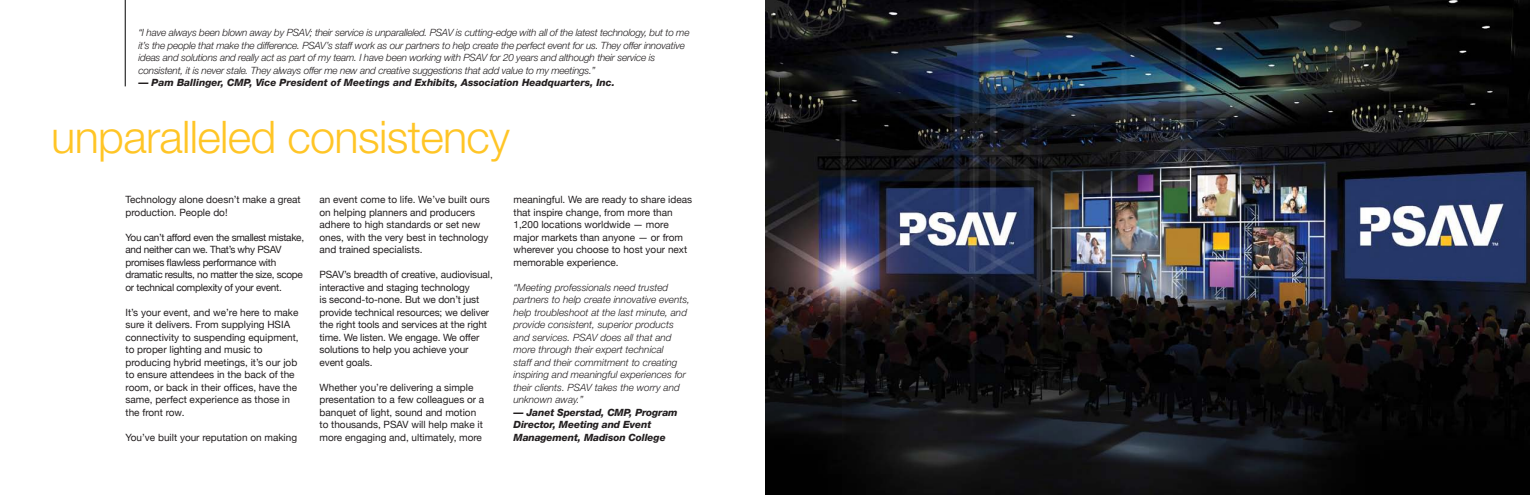
<style>
.page{position:relative;width:1530px;height:495px;background:#fff}
.page>*{position:absolute;margin:0;border:0;box-sizing:border-box;transform-origin:0 0}
.t1{font:300 45px "Helvetica Neue";letter-spacing:-.015em;color:#ffc526}
.t2{font:10px/12.5px "Helvetica Neue";color:#231f20}
.t3{font:italic 300 10px/12.5px "Helvetica Neue";letter-spacing:-.02em;color:#231f20}
.t4{font:italic 300 10px/12.5px "Helvetica Neue";color:#231f20}
.t5{font:10px/12.5px "Helvetica Neue";letter-spacing:-.03em;color:#231f20}
.t6{font:italic 800 10px/12.5px "Helvetica Neue";color:#231f20}
</style>
<div class="page">
<hr style="left:125px;top:0;width:1px;height:86px;background:#000">
<img style="left:765px;top:0;width:765px;height:495px">
<p class="t3" style="left:138px;top:26px;width:553px">“I have always been blown away by PSAV; their service is unparalleled. PSAV is cutting-edge with all of the latest technology, but to me it’s the people that make the difference. PSAV’s staff work as our partners to help create the perfect event for us. They offer innovative ideas and solutions and really act as part of my team. I have been working with PSAV for 20 years and although their service is consistent, it is never stale. They always offer me new and creative suggestions that add value to my meetings.”</p>
<p class="t6" style="left:138px;top:76px;width:478px">— Pam Ballinger, CMP, Vice President of Meetings and Exhibits, Association Headquarters, Inc.</p>
<h1 class="t1" style="left:51px;top:109px;width:460px">unparalleled consistency</h1>
<p class="t2" style="left:126px;top:194px;width:177px">Technology alone doesn’t make a great production. People do!</p>
<p class="t5" style="left:126px;top:231px;width:180px">You can’t afford even the smallest mistake, and neither can we. That’s why PSAV promises flawless performance with dramatic results, no matter the size, scope or technical complexity of your event.</p>
<p class="t2" style="left:126px;top:306px;width:175px">It’s your event, and we’re here to make sure it delivers. From supplying HSIA connectivity to suspending equipment, to proper lighting and music to producing hybrid meetings, it’s our job to ensure attendees in the back of the room, or back in their offices, have the same, perfect experience as those in the front row.</p>
<p class="t2" style="left:126px;top:431px;width:173px">You’ve built your reputation on making</p>
<p class="t2" style="left:320px;top:194px;width:172px">an event come to life. We’ve built ours on helping planners and producers adhere to high standards or set new ones, with the very best in technology and trained specialists.</p>
<p class="t2" style="left:320px;top:269px;width:175px">PSAV’s breadth of creative, audiovisual, interactive and staging technology<br>is second-to-none. But we don’t just provide technical resources; we deliver the right tools and services at the right time. We listen. We engage. We offer solutions to help you achieve your event goals.</p>
<p class="t2" style="left:320px;top:381px;width:166px">Whether you’re delivering a simple presentation to a few colleagues or a banquet of light, sound and motion to thousands, PSAV will help make it more engaging and, ultimately, more</p>
<p class="t2" style="left:514px;top:194px;width:180px">meaningful. We are ready to share ideas that inspire change, from more than 1,200 locations worldwide — more major markets than anyone — or from wherever you choose to host your next memorable experience.</p>
<p class="t4" style="left:514px;top:281px;width:178px">“Meeting professionals need trusted partners to help create innovative events, help troubleshoot at the last minute, and provide consistent, superior products and services. PSAV does all that and more through their expert technical<br>staff and their commitment to creating inspiring and meaningful experiences for their clients. PSAV takes the worry and unknown away.”</p>
<p class="t6" style="left:514px;top:406px;width:166px">— Janet Sperstad, CMP, Program<br>Director, Meeting and Event<br>Management, Madison College</p>
</div>
